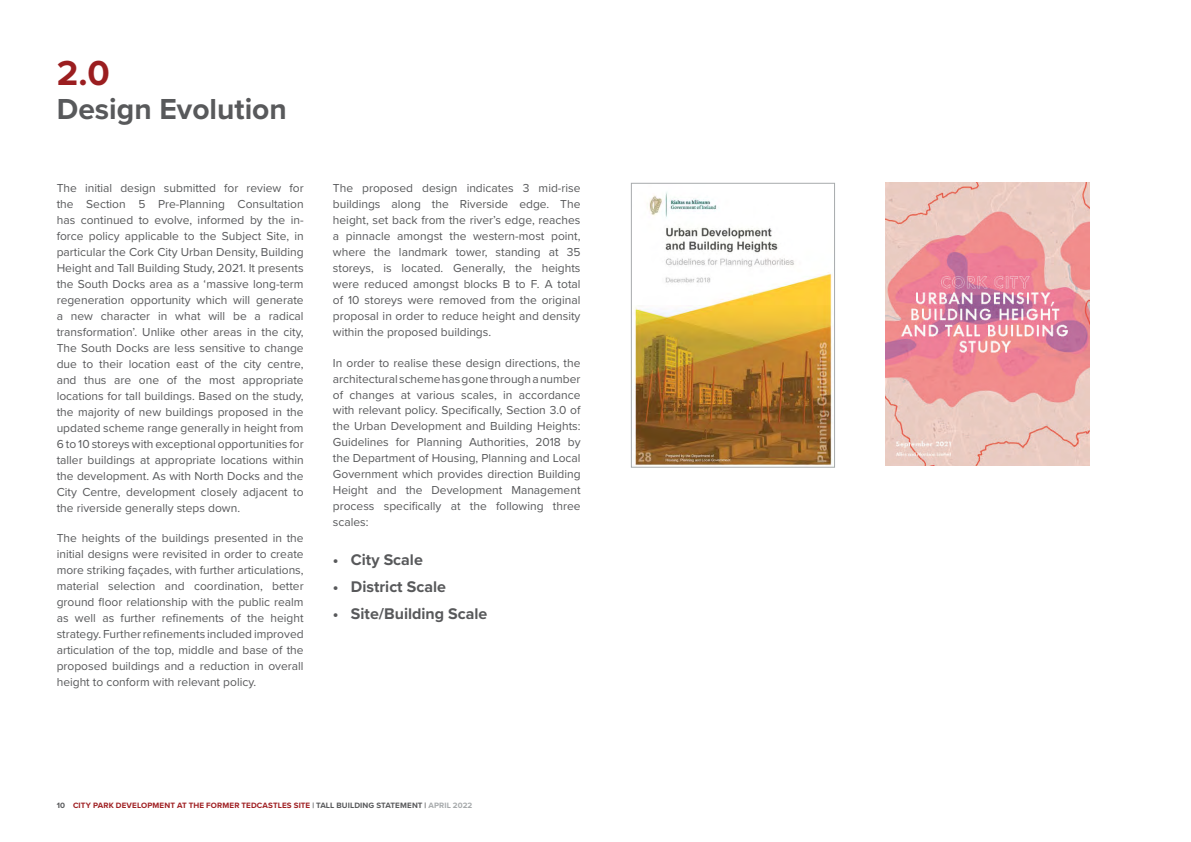
<style>
.page{position:relative;width:1191px;height:842px;background:#fff}
.page>*{position:absolute;margin:0;border:0;box-sizing:border-box;transform-origin:0 0}
.t1{font:700 36px "Proxima Nova";color:#9b1e20}
.t2{font:700 30px "Proxima Nova";color:#58595b}
.t3{font:700 16px "Proxima Nova";color:#58595b}
.Body_Text{font:12px/16px "Proxima Nova";color:#58595b;text-align:justify}
.t4{font:700 8px "Proxima Nova";letter-spacing:.02em;color:#9f1f22}
.s1{color:#58595b}
.s2{color:#a7aaac}
</style>
<div class="page">
<img style="left:885px;top:183px;width:204px;height:283px">
<img style="left:634px;top:192px;width:198px;height:273px">
<div style="left:631px;top:183px;width:204px;height:284px;border:1px solid #a7aaac"></div>
<h1 class="t1" style="left:57px;top:46px;width:55px">2.0</h1>
<h1 class="t2" style="left:57px;top:86px;width:232px">Design Evolution</h1>
<p class="Body_Text" style="left:57px;top:180px;width:248px">The initial design submitted for review for the Section 5 Pre-Planning Consultation has continued to evolve, informed by the in&shy;force policy applicable to the Subject Site, in particular the Cork City Urban Density, Building Height and Tall Building Study, 2021. It presents the South Docks area as a ‘massive long-term regeneration opportunity which will generate a new character in what will be a radical transformation’. Unlike other areas in the city, The South Docks are less sensitive to change due to their location east of the city centre, and thus are one of the most appropriate locations for tall buildings. Based on the study, the majority of new buildings proposed in the updated scheme range generally in height from 6 to 10 storeys with exceptional opportunities for taller buildings at appropriate locations within the development. As with North Docks and the City Centre, development closely adjacent to the riverside generally steps down.</p>
<p class="Body_Text" style="left:57px;top:530px;width:248px">The heights of the buildings presented in the initial designs were revisited in order to create more striking façades, with further articulations, material selection and coordination, better ground floor relationship with the public realm as well as further refinements of the height strategy. Further refinements included improved articulation of the top, middle and base of the proposed buildings and a reduction in overall height to conform with relevant policy.</p>
<p class="Body_Text" style="left:333px;top:180px;width:249px">The proposed design indicates 3 mid-rise buildings along the Riverside edge. The height, set back from the river’s edge, reaches a pinnacle amongst the western-most point, where the landmark tower, standing at 35 storeys, is located. Generally, the heights were reduced amongst blocks B to F. A total of 10 storeys were removed from the original proposal in order to reduce height and density within the proposed buildings.</p>
<p class="Body_Text" style="left:333px;top:354px;width:249px">In order to realise these design directions, the architectural scheme has gone through a number of changes at various scales, in accordance with relevant policy. Specifically, Section 3.0 of the Urban Development and Building Heights:<br>Guidelines for Planning Authorities, 2018 by the Department of Housing, Planning and Local Government which provides direction Building Height and the Development Management process specifically at the following three scales:</p>
<p class="t3" style="left:333px;top:548px;width:91px">• City Scale</p>
<p class="t3" style="left:333px;top:574px;width:115px">• District Scale</p>
<p class="t3" style="left:333px;top:601px;width:156px">• Site/Building Scale</p>
<p class="t4" style="left:57px;top:799px;width:417px"><span class="s1">10</span> CITY PARK DEVELOPMENT AT THE FORMER TEDCASTLES SITE <span class="s1">| TALL BUILDING STATEMENT |</span> <span class="s2">APRIL 2022</span></p>
</div>
